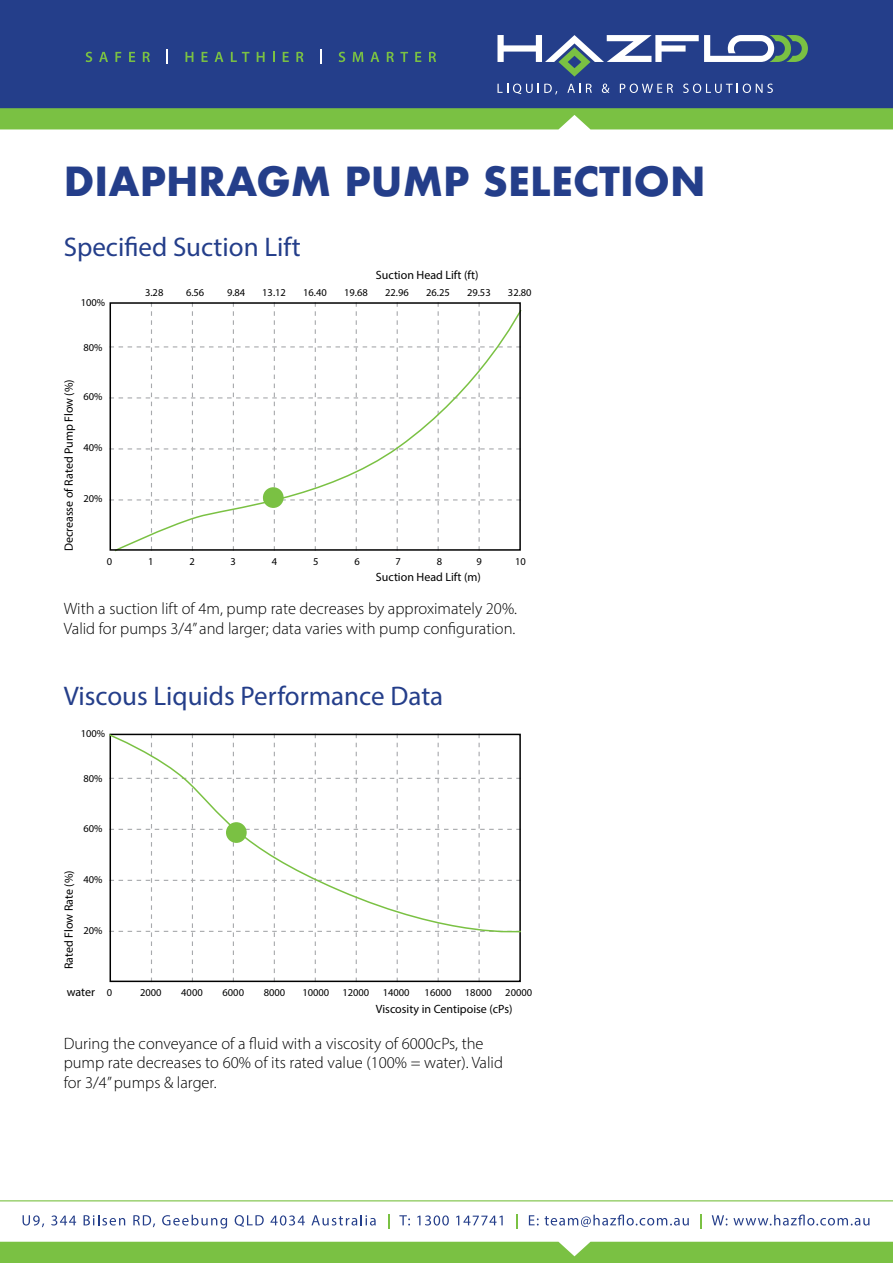
<style>
.page{position:relative;width:893px;height:1263px;background:#fff}
.page>*{position:absolute;margin:0;border:0;box-sizing:border-box;transform-origin:0 0}
.t1{font:700 39px "Futura";color:#243e8a}
.t2{font:27px "Myriad Pro";color:#243e8a}
.t3{font:300 16.5px/19.5px "Myriad Pro";color:#000}
.t4{font:12px "Myriad Pro";color:#000}
.t5{font:10.5px "Myriad Pro";color:#000}
</style>
<div class="page">
<div style="left:0;top:0;width:893px;height:108px;background:#243e8a"></div>
<svg style="left:497px;top:84px;width:60px;height:10px"></svg>
<svg style="left:567px;top:84px;width:25px;height:9px"></svg>
<svg style="left:602px;top:84px;width:7px;height:9px"></svg>
<svg style="left:620px;top:84px;width:53px;height:9px"></svg>
<svg style="left:683px;top:84px;width:90px;height:9px"></svg>
<svg style="left:497px;top:35px;width:311px;height:42px"></svg>
<svg style="left:86px;top:52px;width:6px;height:10px"></svg>
<svg style="left:99px;top:52px;width:9px;height:10px"></svg>
<svg style="left:115px;top:52px;width:6px;height:10px"></svg>
<svg style="left:129px;top:52px;width:6px;height:10px"></svg>
<svg style="left:143px;top:52px;width:7px;height:10px"></svg>
<svg style="left:167px;top:49px;width:1px;height:15px"></svg>
<svg style="left:185px;top:52px;width:8px;height:10px"></svg>
<svg style="left:202px;top:52px;width:6px;height:10px"></svg>
<svg style="left:215px;top:52px;width:8px;height:10px"></svg>
<svg style="left:231px;top:52px;width:18px;height:10px"></svg>
<svg style="left:257px;top:52px;width:8px;height:10px"></svg>
<svg style="left:273px;top:52px;width:2px;height:10px"></svg>
<svg style="left:283px;top:52px;width:6px;height:10px"></svg>
<svg style="left:296px;top:52px;width:8px;height:10px"></svg>
<svg style="left:320px;top:49px;width:2px;height:15px"></svg>
<svg style="left:339px;top:52px;width:6px;height:10px"></svg>
<svg style="left:353px;top:52px;width:10px;height:10px"></svg>
<svg style="left:370px;top:52px;width:9px;height:10px"></svg>
<svg style="left:387px;top:52px;width:7px;height:10px"></svg>
<svg style="left:400px;top:52px;width:8px;height:10px"></svg>
<svg style="left:415px;top:52px;width:6px;height:10px"></svg>
<svg style="left:429px;top:52px;width:7px;height:10px"></svg>
<div style="left:0;top:108px;width:893px;height:21px;background:#7ac143"></div>
<svg style="left:23px;top:1215px;width:21px;height:12px"></svg>
<svg style="left:51px;top:1215px;width:25px;height:10px"></svg>
<svg style="left:84px;top:1215px;width:41px;height:10px"></svg>
<svg style="left:133px;top:1215px;width:22px;height:12px"></svg>
<svg style="left:162px;top:1215px;width:65px;height:13px"></svg>
<svg style="left:235px;top:1215px;width:29px;height:12px"></svg>
<svg style="left:270px;top:1215px;width:35px;height:10px"></svg>
<svg style="left:311px;top:1215px;width:65px;height:10px"></svg>
<svg style="left:388px;top:1214px;width:1px;height:15px"></svg>
<svg style="left:399px;top:1215px;width:11px;height:10px"></svg>
<svg style="left:417px;top:1215px;width:32px;height:10px"></svg>
<svg style="left:456px;top:1215px;width:47px;height:10px"></svg>
<svg style="left:516px;top:1214px;width:1px;height:15px"></svg>
<svg style="left:529px;top:1215px;width:10px;height:10px"></svg>
<svg style="left:545px;top:1214px;width:144px;height:13px"></svg>
<svg style="left:700px;top:1214px;width:1px;height:15px"></svg>
<svg style="left:712px;top:1215px;width:15px;height:10px"></svg>
<svg style="left:733px;top:1214px;width:136px;height:11px"></svg>
<div style="left:0;top:1242px;width:893px;height:21px;background:#7ac143"></div>
<hr style="left:0;top:1200px;width:893px;height:1px;background:#7ac143">
<svg style="left:113px;top:310px;width:409px;height:242px"></svg>
<div style="left:110px;top:302px;width:411px;height:249px;border:2px solid #000"></div>
<svg style="left:109px;top:733px;width:412px;height:207px"></svg>
<h1 class="t1" style="left:64px;top:153px;width:643px">DIAPHRAGM PUMP SELECTION</h1>
<h2 class="t2" style="left:64px;top:230px;width:238px">Specified Suction Lift</h2>
<p class="t4" style="left:376px;top:268px;width:104px">Suction Head Lift (ft)</p>
<p class="t5" style="left:81px;top:296px;width:26px">100%</p>
<p class="t5" style="left:83px;top:341px;width:21px">80%</p>
<p class="t4" style="left:61px;top:551px;width:174px;rotate:-90deg">Decreasse of Rated Pump Flow (%)</p>
<p class="t5" style="left:83px;top:390px;width:21px">60%</p>
<p class="t5" style="left:83px;top:441px;width:21px">40%</p>
<p class="t5" style="left:83px;top:492px;width:21px">20%</p>
<p class="t5" style="left:145px;top:286px;width:20px">3.28</p>
<p class="t5" style="left:186px;top:286px;width:20px">6.56</p>
<p class="t5" style="left:227px;top:286px;width:20px">9.84</p>
<p class="t5" style="left:262px;top:286px;width:25px">13.12</p>
<p class="t5" style="left:303px;top:286px;width:25px">16.40</p>
<p class="t5" style="left:344px;top:286px;width:25px">19.68</p>
<p class="t5" style="left:385px;top:286px;width:25px">22.96</p>
<p class="t5" style="left:426px;top:286px;width:25px">26.25</p>
<p class="t5" style="left:467px;top:286px;width:25px">29.53</p>
<p class="t5" style="left:508px;top:286px;width:25px">32.80</p>
<p class="t5" style="left:107px;top:555px;width:7px">0</p>
<p class="t5" style="left:148px;top:555px;width:7px">1</p>
<p class="t5" style="left:189px;top:555px;width:7px">2</p>
<p class="t5" style="left:231px;top:555px;width:7px">3</p>
<p class="t5" style="left:272px;top:555px;width:7px">4</p>
<p class="t5" style="left:313px;top:555px;width:7px">5</p>
<p class="t5" style="left:354px;top:555px;width:7px">6</p>
<p class="t5" style="left:396px;top:555px;width:7px">7</p>
<p class="t5" style="left:437px;top:555px;width:7px">8</p>
<p class="t5" style="left:477px;top:555px;width:7px">9</p>
<p class="t5" style="left:515px;top:555px;width:12px">10</p>
<p class="t4" style="left:376px;top:570px;width:107px">Suction Head Lift (m)</p>
<p class="t3" style="left:64px;top:599px;width:455px">With a suction lift of 4m, pump rate decreases by approximately 20%.<br>Valid for pumps 3/4” and larger; data varies with pump configuration.</p>
<h2 class="t2" style="left:64px;top:679px;width:381px">Viscous Liquids Performance Data</h2>
<p class="t5" style="left:81px;top:727px;width:26px">100%</p>
<p class="t5" style="left:83px;top:772px;width:21px">80%</p>
<p class="t5" style="left:83px;top:821px;width:21px">60%</p>
<p class="t4" style="left:61px;top:969px;width:101px;rotate:-90deg">Rated Flow Rate (%)</p>
<p class="t5" style="left:83px;top:872px;width:21px">40%</p>
<p class="t5" style="left:83px;top:923px;width:21px">20%</p>
<p class="t4" style="left:67px;top:984px;width:30px">water</p>
<p class="t5" style="left:107px;top:986px;width:7px">0</p>
<p class="t5" style="left:140px;top:986px;width:23px">2000</p>
<p class="t5" style="left:181px;top:986px;width:23px">4000</p>
<p class="t5" style="left:222px;top:986px;width:23px">6000</p>
<p class="t5" style="left:264px;top:986px;width:23px">8000</p>
<p class="t5" style="left:302px;top:986px;width:68px">10000 12000</p>
<p class="t5" style="left:383px;top:986px;width:28px">14000</p>
<p class="t5" style="left:425px;top:986px;width:28px">16000</p>
<p class="t5" style="left:465px;top:986px;width:28px">18000</p>
<p class="t5" style="left:505px;top:986px;width:28px">20000</p>
<p class="t4" style="left:376px;top:1001px;width:138px">Viscosity in Centipoise (cPs)</p>
<p class="t3" style="left:64px;top:1033px;width:441px">During the conveyance of a fluid with a viscosity of 6000cPs, the pump rate decreases to 60% of its rated value (100% = water). Valid for 3/4” pumps &amp; larger.</p>
</div>
